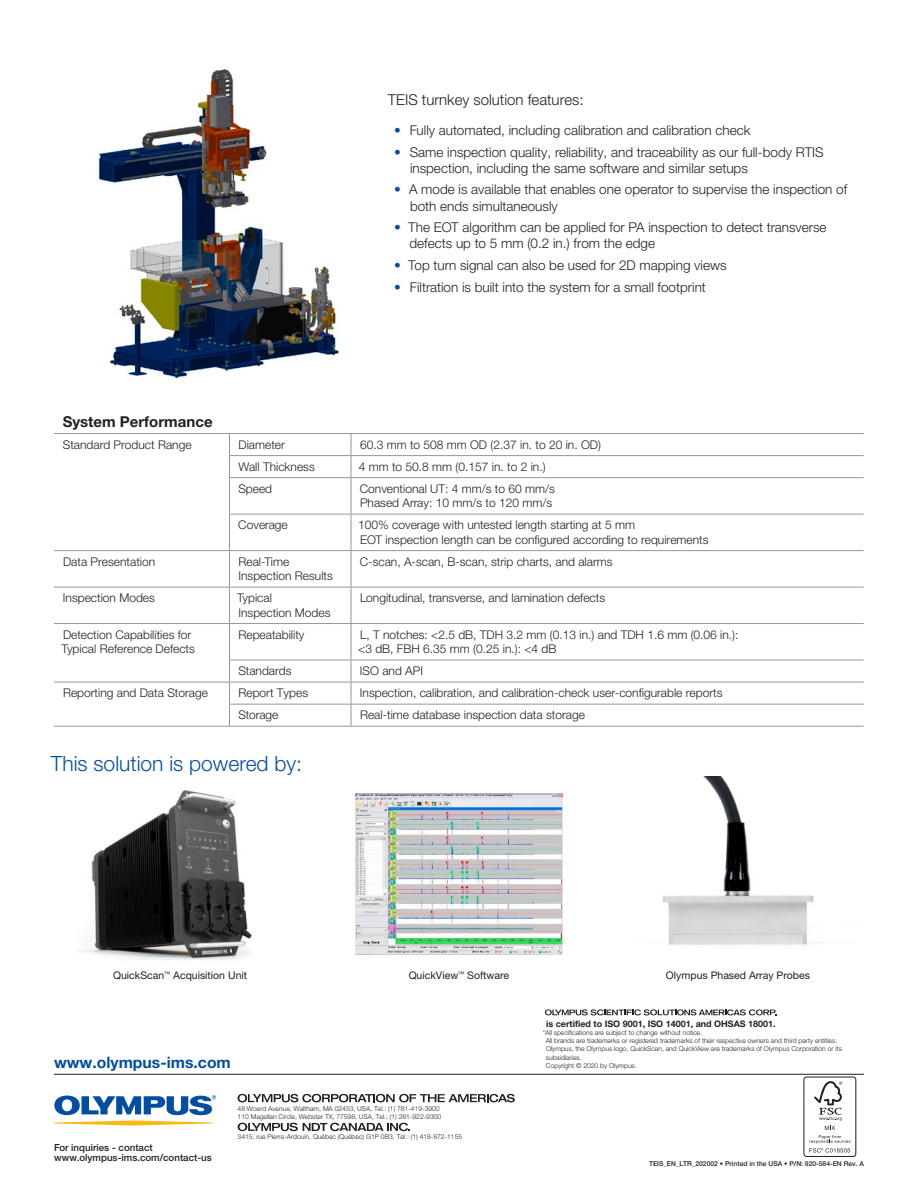
<style>
.page{position:relative;width:918px;height:1188px;background:#fff}
.page>*{position:absolute;margin:0;border:0;box-sizing:border-box;transform-origin:0 0}
.Title_2{font:300 21px "Helvetica Neue LTW1 G";color:#034ea2}
.t1{font:700 15.75px "Helvetica Neue LTW1 G";color:#034ea2}
.Text{font:300 15px "Helvetica Neue LTW1 G";color:#231f20}
.Table_title{font:700 15px "Helvetica Neue LTW1 G";color:#231f20}
.t2{font:300 13.5px/16.2px "Helvetica Neue LTW1 G";color:#231f20}
.Table_cell_text{font:300 12px/14.4px "Helvetica Neue LTW1 G";color:#231f20}
.t3{font:10.5px "Helvetica Neue LTW1 G";color:#231f20}
.t4{font:500 9.75px/9.8px "Helvetica Neue LTW1 G";color:#231f20}
.t5{font:700 9px "Helvetica Neue LTW1 G";color:#231f20}
.t6{font:300 6.75px/8.2px "Helvetica Neue LTW1 G";color:#231f20}
.t7{font:500 6.75px "Helvetica Neue LTW1 G";color:#231f20}
.s1{color:#034ea2}
</style>
<div class="page">
<svg style="left:803px;top:1076px;width:54px;height:81px"></svg>
<div style="left:804px;top:1077px;width:52px;height:79px;background:#fff;border-radius:3px"></div>
<div style="left:804px;top:1077px;width:52px;height:80px;border:1px solid #231f20;border-radius:3px"></div>
<svg style="left:809px;top:1081px;width:41px;height:72px"></svg>
<svg style="left:54px;top:1121px;width:159px;height:5px"></svg>
<svg style="left:54px;top:1095px;width:162px;height:20px"></svg>
<hr style="left:54px;top:1074px;width:810px;height:1px;background:#231f20">
<svg style="left:238px;top:1094px;width:277px;height:8px"></svg>
<svg style="left:238px;top:1123px;width:172px;height:8px"></svg>
<svg style="left:545px;top:1009px;width:231px;height:6px"></svg>
<img style="left:98px;top:69px;width:241px;height:308px">
<hr style="left:54px;top:433px;width:176px;height:1px;background:#949698">
<hr style="left:230px;top:433px;width:121px;height:1px;background:#949698">
<hr style="left:351px;top:433px;width:513px;height:1px;background:#949698">
<hr style="left:229px;top:455px;width:122px;height:1px;background:#949698">
<svg style="left:229px;top:434px;width:1px;height:43px"></svg>
<hr style="left:351px;top:455px;width:513px;height:1px;background:#949698">
<svg style="left:351px;top:434px;width:1px;height:43px"></svg>
<hr style="left:229px;top:477px;width:122px;height:1px;background:#949698">
<hr style="left:229px;top:478px;width:1px;height:36px;background:#949698">
<hr style="left:351px;top:477px;width:513px;height:1px;background:#949698">
<hr style="left:351px;top:478px;width:1px;height:36px;background:#949698">
<hr style="left:229px;top:514px;width:122px;height:1px;background:#949698">
<hr style="left:229px;top:515px;width:1px;height:35px;background:#949698">
<hr style="left:351px;top:514px;width:513px;height:1px;background:#949698">
<hr style="left:351px;top:515px;width:1px;height:35px;background:#949698">
<hr style="left:54px;top:550px;width:176px;height:1px;background:#949698">
<hr style="left:230px;top:550px;width:121px;height:1px;background:#949698">
<hr style="left:229px;top:551px;width:1px;height:36px;background:#949698">
<hr style="left:351px;top:550px;width:513px;height:1px;background:#949698">
<hr style="left:351px;top:551px;width:1px;height:36px;background:#949698">
<hr style="left:54px;top:587px;width:176px;height:1px;background:#949698">
<hr style="left:230px;top:587px;width:121px;height:1px;background:#949698">
<hr style="left:229px;top:587px;width:1px;height:36px;background:#949698">
<hr style="left:351px;top:587px;width:513px;height:1px;background:#949698">
<hr style="left:351px;top:587px;width:1px;height:36px;background:#949698">
<hr style="left:54px;top:623px;width:176px;height:1px;background:#949698">
<hr style="left:230px;top:623px;width:121px;height:1px;background:#949698">
<hr style="left:229px;top:624px;width:1px;height:36px;background:#949698">
<hr style="left:351px;top:623px;width:513px;height:1px;background:#949698">
<hr style="left:351px;top:624px;width:1px;height:36px;background:#949698">
<hr style="left:229px;top:660px;width:122px;height:1px;background:#949698">
<hr style="left:351px;top:660px;width:513px;height:1px;background:#949698">
<hr style="left:54px;top:682px;width:176px;height:1px;background:#949698">
<hr style="left:230px;top:682px;width:121px;height:1px;background:#949698">
<hr style="left:351px;top:682px;width:513px;height:1px;background:#949698">
<hr style="left:229px;top:704px;width:122px;height:1px;background:#949698">
<svg style="left:229px;top:660px;width:1px;height:66px"></svg>
<hr style="left:351px;top:704px;width:513px;height:1px;background:#949698">
<svg style="left:351px;top:660px;width:1px;height:66px"></svg>
<hr style="left:54px;top:726px;width:176px;height:1px;background:#949698">
<hr style="left:230px;top:726px;width:121px;height:1px;background:#949698">
<hr style="left:351px;top:726px;width:513px;height:1px;background:#949698">
<img style="left:82px;top:790px;width:170px;height:170px">
<img style="left:355px;top:793px;width:208px;height:162px">
<img style="left:662px;top:776px;width:152px;height:169px">
<p class="Text" style="left:388px;top:91px;width:197px">TEIS turnkey solution features:</p>
<p class="t2" style="left:394px;top:122px;width:358px"><span class="s1">•</span> Fully automated, including calibration and calibration check</p>
<p class="t2" style="left:410px;top:144px;width:415px;text-indent:-16px"><span class="s1">•</span> Same inspection quality, reliability, and traceability as our full-body RTIS inspection, including the same software and similar setups</p>
<p class="t2" style="left:410px;top:181px;width:439px;text-indent:-16px"><span class="s1">•</span> A mode is available that enables one operator to supervise the inspection of both ends simultaneously</p>
<p class="t2" style="left:410px;top:219px;width:418px;text-indent:-15px"><span class="s1">•</span> The EOT algorithm can be applied for PA inspection to detect transverse defects up to 5 mm (0.2 in.) from the edge</p>
<p class="t2" style="left:394px;top:257px;width:334px"><span class="s1">•</span> Top turn signal can also be used for 2D mapping views</p>
<p class="t2" style="left:394px;top:279px;width:313px"><span class="s1">•</span> Filtration is built into the system for a small footprint</p>
<p class="Table_title" style="left:63px;top:412px;width:151px">System Performance</p>
<p class="Table_cell_text" style="left:63px;top:437px;width:130px">Standard Product Range</p>
<p class="Table_cell_text" style="left:239px;top:437px;width:48px">Diameter</p>
<p class="Table_cell_text" style="left:360px;top:437px;width:243px">60.3 mm to 508 mm OD (2.37 in. to 20 in. OD)</p>
<p class="Table_cell_text" style="left:238px;top:459px;width:78px">Wall Thickness</p>
<p class="Table_cell_text" style="left:359px;top:459px;width:188px">4 mm to 50.8 mm (0.157 in. to 2 in.)</p>
<p class="Table_cell_text" style="left:238px;top:481px;width:35px">Speed</p>
<p class="Table_cell_text" style="left:360px;top:481px;width:197px">Conventional UT: 4 mm/s to 60 mm/s</p>
<p class="Table_cell_text" style="left:360px;top:496px;width:194px">Phased Array: 10 mm/s to 120 mm/s</p>
<p class="Table_cell_text" style="left:238px;top:518px;width:51px">Coverage</p>
<p class="Table_cell_text" style="left:358px;top:518px;width:278px">100% coverage with untested length starting at 5 mm</p>
<p class="Table_cell_text" style="left:360px;top:532px;width:350px">EOT inspection length can be configured according to requirements</p>
<p class="Table_cell_text" style="left:63px;top:554px;width:94px">Data Presentation</p>
<p class="Table_cell_text" style="left:238px;top:554px;width:96px">Real-Time<br>Inspection Results</p>
<p class="Table_cell_text" style="left:360px;top:554px;width:254px">C-scan, A-scan, B-scan, strip charts, and alarms</p>
<p class="Table_cell_text" style="left:63px;top:591px;width:94px">Inspection Modes</p>
<p class="Table_cell_text" style="left:237px;top:591px;width:95px">Typical<br>Inspection Modes</p>
<p class="Table_cell_text" style="left:360px;top:591px;width:247px">Longitudinal, transverse, and lamination defects</p>
<p class="Table_cell_text" style="left:62px;top:627px;width:135px">Detection Capabilities for<br>Typical Reference Defects</p>
<p class="Table_cell_text" style="left:239px;top:627px;width:68px">Repeatability</p>
<p class="Table_cell_text" style="left:358px;top:627px;width:382px">L, T notches: &lt;2.5 dB, TDH 3.2 mm (0.13 in.) and TDH 1.6 mm (0.06 in.): &lt;3 dB, FBH 6.35 mm (0.25 in.): &lt;4 dB</p>
<p class="Table_cell_text" style="left:238px;top:664px;width:55px">Standards</p>
<p class="Table_cell_text" style="left:360px;top:664px;width:65px">ISO and API</p>
<p class="Table_cell_text" style="left:63px;top:686px;width:146px">Reporting and Data Storage</p>
<p class="Table_cell_text" style="left:239px;top:686px;width:71px">Report Types</p>
<p class="Table_cell_text" style="left:360px;top:686px;width:364px">Inspection, calibration, and calibration-check user-configurable reports</p>
<p class="Table_cell_text" style="left:238px;top:708px;width:42px">Storage</p>
<p class="Table_cell_text" style="left:360px;top:708px;width:226px">Real-time database inspection data storage</p>
<p class="Title_2" style="left:51px;top:751px;width:253px">This solution is powered by:</p>
<p class="t3" style="left:113px;top:969px;width:136px">QuickScan<sup>™</sup> Acquisition Unit</p>
<p class="t3" style="left:409px;top:969px;width:102px">QuickView<sup>™</sup> Software</p>
<p class="t3" style="left:666px;top:969px;width:146px">Olympus Phased Array Probes</p>
<h2 class="t1" style="left:54px;top:1053px;width:178px">www.olympus-ims.com</h2>
<p class="t4" style="left:54px;top:1143px;width:159px">For inquiries - contact www.olympus-ims.com/contact-us</p>
<p class="t6" style="left:238px;top:1104px;width:205px">48 Woerd Avenue, Waltham, MA 02453, USA, Tel.: (1) 781-419-3900<br>110 Magellan Circle, Webster TX, 77598, USA, Tel.: (1) 281-922-9300</p>
<p class="t6" style="left:238px;top:1133px;width:226px">3415, rue Pierre-Ardouin, Québec (Québec) G1P 0B3, Tel.: (1) 418-872-1155</p>
<p class="t5" style="left:546px;top:1018px;width:231px">is certified to ISO 9001, ISO 14001, and OHSAS 18001.</p>
<p class="t6" style="left:546px;top:1028px;width:298px;text-indent:-3px">*All specifications are subject to change without notice.<br>All brands are trademarks or registered trademarks of their respective owners and third party entities.<br>Olympus, the Olympus logo, QuickScan, and QuickView are trademarks of Olympus Corporation or its subsidiaries.<br>Copyright © 2020 by Olympus.</p>
<p class="t7" style="left:649px;top:1159px;width:216px">TEIS_EN_LTR_202002 • Printed in the USA • P/N: 920-584-EN Rev. A</p>
</div>
